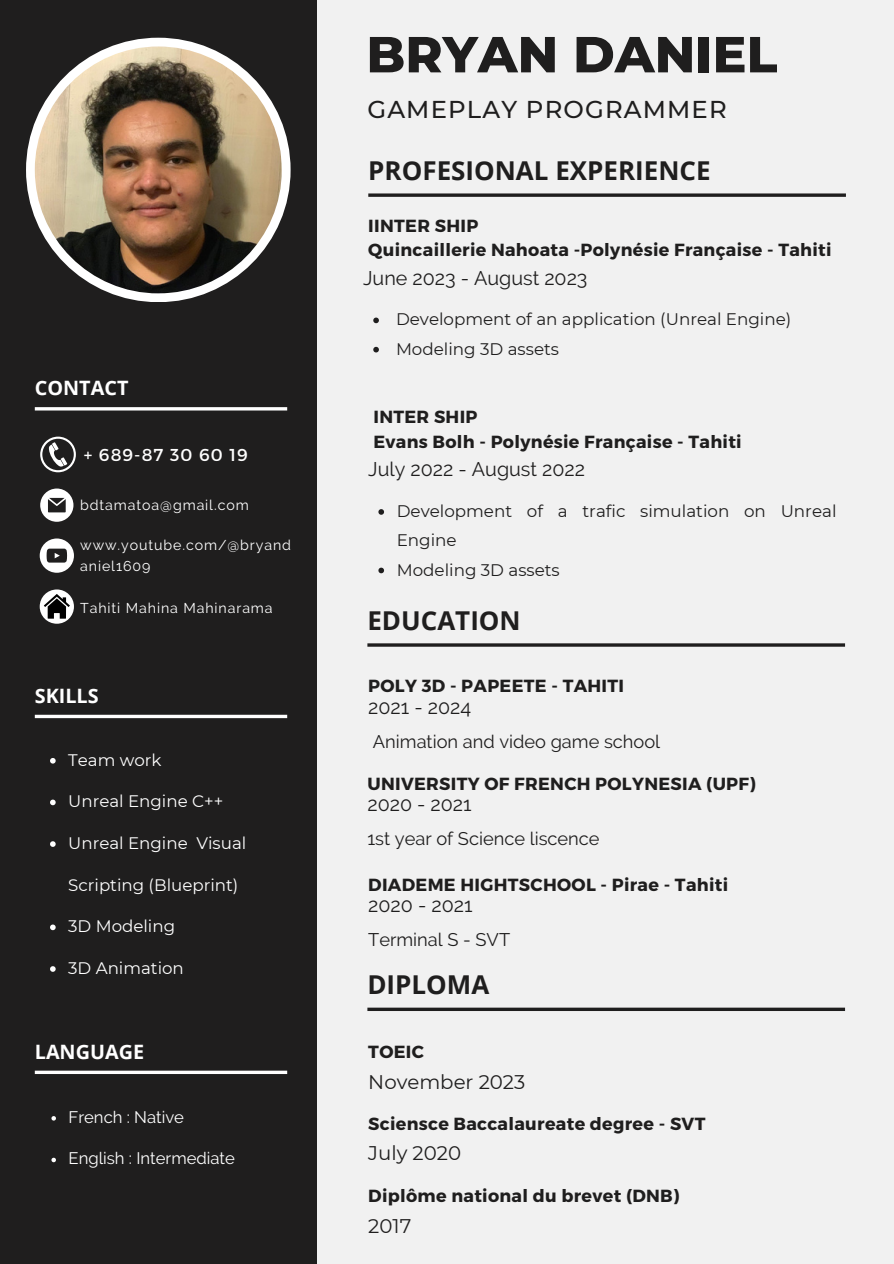
<style>
.page{position:relative;width:894px;height:1264px;background:#fff}
.page>*{position:absolute;margin:0;border:0;box-sizing:border-box;transform-origin:0 0}
.t1{font:800 50.55px "Montserrat";color:#1f1e1e}
.t2{font:700 25.95px "Open Sans";color:#1f1e1e}
.t3{font:500 24.3px "Montserrat";letter-spacing:.045em;color:#1f1e1e}
.t4{font:19.8px "Raleway";color:#1f1e1e}
.t5{font:19.8px "Montserrat";color:#1f1e1e}
.t6{font:700 19.8px "Open Sans";color:#fff}
.t7{font:18.3px "Raleway";color:#1f1e1e}
.t8{font:700 17.55px "Montserrat";letter-spacing:.02em;color:#1f1e1e}
.t9{font:17.25px "Montserrat";letter-spacing:.065em;color:#fff}
.t10{font:16.8px/29.2px "Montserrat";color:#1f1e1e}
.t11{font:16.65px "Montserrat";color:#fff}
.t12{font:16.65px "Raleway";color:#fff}
.t13{font:14.25px/21.3px "Raleway";letter-spacing:.065em;color:#fff}
</style>
<div class="page">
<div style="left:0;top:0;width:893px;height:1263px;background:#f1f1f1"></div>
<div style="left:0;top:0;width:316px;height:1263px;background:#1f1e1e"></div>
<div style="left:26px;top:38px;width:264px;height:264px;background:#fff;border-radius:50%"></div>
<img style="left:35px;top:46px;width:247px;height:247px;border-radius:50%">
<hr style="left:367px;top:643px;width:477px;height:3px;background:#1f1e1e">
<svg style="left:35px;top:714px;width:252px;height:4px"></svg>
<hr style="left:35px;top:407px;width:252px;height:3px;background:#fff">
<svg style="left:35px;top:1070px;width:252px;height:4px"></svg>
<svg style="left:367px;top:1007px;width:477px;height:4px;fill:#1f1e1e"></svg>
<svg style="left:40px;top:436px;width:36px;height:36px"></svg>
<svg style="left:40px;top:488px;width:33px;height:34px"></svg>
<div style="left:40px;top:589px;width:33px;height:34px;background:#fff;border-radius:50%"></div>
<svg style="left:44px;top:594px;width:26px;height:24px"></svg>
<svg style="left:40px;top:538px;width:33px;height:34px"></svg>
<svg style="left:368px;top:193px;width:477px;height:4px"></svg>
<svg style="left:50px;top:758px;width:6px;height:5px"></svg>
<svg style="left:50px;top:799px;width:6px;height:6px"></svg>
<svg style="left:50px;top:841px;width:6px;height:5px"></svg>
<svg style="left:50px;top:924px;width:6px;height:6px"></svg>
<svg style="left:50px;top:966px;width:6px;height:5px"></svg>
<svg style="left:51px;top:1116px;width:5px;height:4px"></svg>
<svg style="left:51px;top:1157px;width:5px;height:5px"></svg>
<svg style="left:373px;top:317px;width:6px;height:6px"></svg>
<svg style="left:373px;top:347px;width:6px;height:5px"></svg>
<svg style="left:378px;top:509px;width:6px;height:6px"></svg>
<svg style="left:378px;top:567px;width:6px;height:6px"></svg>
<p class="t6" style="left:35px;top:374px;width:95px">CONTACT</p>
<p class="t9" style="left:84px;top:443px;width:165px">+ 689-87 30 60 19</p>
<h3 class="t13" style="left:80px;top:494px;width:170px">bdtamatoa@gmail.com</h3>
<p class="t13" style="left:80px;top:534px;width:212px">www.youtube.com/@bryand aniel1609</p>
<p class="t13" style="left:80px;top:597px;width:194px">Tahiti Mahina Mahinarama</p>
<p class="t6" style="left:35px;top:681px;width:65px">SKILLS</p>
<p class="t11" style="left:68px;top:749px;width:95px">Team work</p>
<p class="t11" style="left:68px;top:791px;width:156px">Unreal Engine C++</p>
<p class="t11" style="left:68px;top:833px;width:179px">Unreal Engine Visual</p>
<p class="t11" style="left:68px;top:874px;width:172px">Scripting (Blueprint)</p>
<h3 class="t11" style="left:68px;top:916px;width:108px">3D Modeling</h3>
<p class="t11" style="left:68px;top:957px;width:117px">3D Animation</p>
<p class="t6" style="left:35px;top:1037px;width:111px">LANGUAGE</p>
<p class="t12" style="left:68px;top:1107px;width:117px">French : Native</p>
<h1 class="t12" style="left:68px;top:1148px;width:168px">English : Intermediate</h1>
<h3 class="t1" style="left:366px;top:23px;width:412px">BRYAN DANIEL</h3>
<p class="t3" style="left:367px;top:94px;width:360px">GAMEPLAY PROGRAMMER</p>
<p class="t2" style="left:368px;top:152px;width:344px">PROFESIONAL EXPERIENCE</p>
<p class="t8" style="left:368px;top:214px;width:111px">IINTER SHIP</p>
<h5 class="t4" style="left:363px;top:266px;width:226px">June 2023 - August 2023</h5>
<p class="t10" style="left:396px;top:305px;width:397px">Development of an application (Unreal Engine)</p>
<p class="t10" style="left:396px;top:334px;width:164px">Modeling 3D assets</p>
<h6 class="t8" style="left:368px;top:239px;width:464px">Quincaillerie Nahoata -Polynésie Française - Tahiti</h6>
<p class="t8" style="left:373px;top:405px;width:106px">INTER SHIP</p>
<p class="t4" style="left:368px;top:457px;width:218px">July 2022 - August 2022</p>
<h2 class="t10" style="left:396px;top:496px;width:441px">Development of a trafic simulation on Unreal<br>Engine</h2>
<h5 class="t10" style="left:396px;top:555px;width:164px">Modeling 3D assets</h5>
<p class="t8" style="left:373px;top:430px;width:370px">Evans Bolh - Polynésie Française - Tahiti</p>
<p class="t2" style="left:367px;top:602px;width:155px">EDUCATION</p>
<p class="t8" style="left:368px;top:675px;width:257px">POLY 3D - PAPEETE - TAHITI</p>
<p class="t4" style="left:368px;top:695px;width:104px">2021 - 2024</p>
<h2 class="t7" style="left:373px;top:730px;width:289px">Animation and video game school</h2>
<h5 class="t8" style="left:367px;top:772px;width:389px">UNIVERSITY OF FRENCH POLYNESIA (UPF)</h5>
<h6 class="t4" style="left:367px;top:792px;width:106px">2020 - 2021</h6>
<p class="t7" style="left:367px;top:827px;width:234px">1st year of Science liscence</p>
<p class="t8" style="left:368px;top:873px;width:361px">DIADEME HIGHTSCHOOL - Pirae - Tahiti</p>
<p class="t4" style="left:368px;top:893px;width:106px">2020 - 2021</p>
<h5 class="t7" style="left:368px;top:928px;width:143px">Terminal S - SVT</h5>
<p class="t2" style="left:367px;top:966px;width:123px">DIPLOMA</p>
<h6 class="t8" style="left:368px;top:1040px;width:57px">TOEIC</h6>
<p class="t5" style="left:368px;top:1069px;width:158px">November 2023</p>
<p class="t8" style="left:368px;top:1112px;width:338px">Sciensce Baccalaureate degree - SVT</p>
<p class="t5" style="left:368px;top:1141px;width:94px">July 2020</p>
<h2 class="t8" style="left:368px;top:1184px;width:312px">Diplôme national du brevet (DNB)</h2>
<h5 class="t5" style="left:368px;top:1213px;width:45px">2017</h5>
</div>
